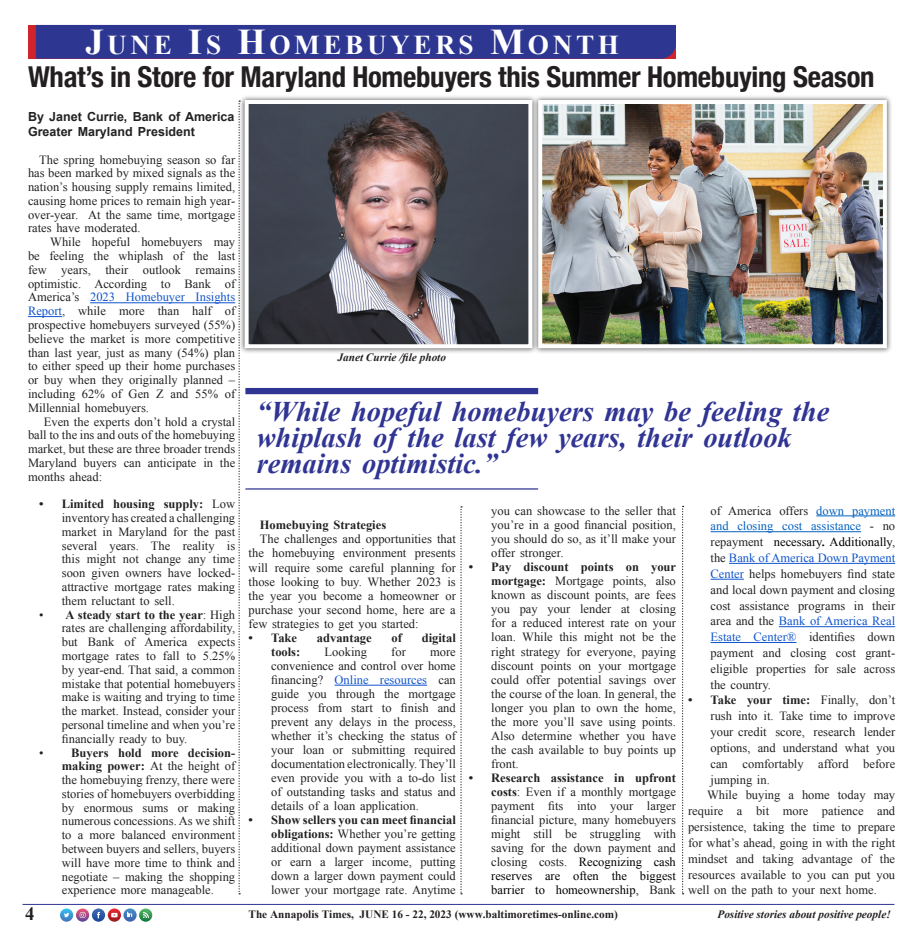
<style>
.page{position:relative;width:917px;height:948px;background:#fff}
.page>*{position:absolute;margin:0;border:0;box-sizing:border-box;transform-origin:0 0}
.t1{font:700 condensed 28.75px "Helvetica Neue";letter-spacing:-.01em;color:#231f20}
.second_pa_bt{font:italic 700 28.38px/26.2px "Times New Roman";color:#303493}
.t2{font:700 27.25px "Times New Roman";letter-spacing:.135em;color:#fff}
.t3{font:21.25px "Alfa Slab One";letter-spacing:.1em;color:#fff}
.t4{font:700 18.75px "Times New Roman";color:#231f20}
.second_pa_bt-2{font:12.5px/13.8px "Times New Roman";color:#222;text-align:justify}
.BYLINE{font:700 12.5px/15px "Arial";color:#222}
.second_pa_bt-3{font:700 12.5px "Times New Roman";color:#222}
.t5{font:700 11.25px "Times New Roman";color:#231f20}
.CAPTION_2{font:italic 700 11.25px "Times New Roman";color:#231f20}
.s1{font-size:36.25px}
.s2{color:#f0582a}
.s3{color:#15c}
.s4{font-weight:700}
.s5{color:#000}
.s6{color:#0563c1}
.s7{font-weight:700;font-style:italic;color:#000}
</style>
<div class="page">
<hr style="left:22px;top:903px;width:872px;height:1px;background:#303493">
<svg style="left:60px;top:908px;width:61px;height:13px"></svg>
<svg style="left:139px;top:908px;width:13px;height:13px"></svg>
<svg style="left:123px;top:908px;width:14px;height:13px"></svg>
<svg style="left:127px;top:911px;width:5px;height:5px"></svg>
<div style="left:36px;top:25px;width:639px;height:34px;background:#2d3792"></div>
<hr style="left:90px;top:302px;width:145px;height:1px;background:#15c">
<hr style="left:28px;top:316px;width:34px;height:1px;background:#15c">
<hr style="left:816px;top:515px;width:78px;height:1px;background:#0563c1">
<hr style="left:710px;top:531px;width:150px;height:1px;background:#0563c1">
<hr style="left:728px;top:563px;width:166px;height:1px;background:#15c">
<hr style="left:710px;top:578px;width:33px;height:1px;background:#15c">
<hr style="left:778px;top:626px;width:116px;height:1px;background:#15c">
<hr style="left:710px;top:642px;width:86px;height:1px;background:#15c">
<hr style="left:334px;top:684px;width:93px;height:1px;background:#15c">
<svg style="left:460px;top:506px;width:2px;height:388px"></svg>
<svg style="left:238px;top:100px;width:2px;height:794px"></svg>
<svg style="left:682px;top:505px;width:1px;height:389px"></svg>
<div style="left:239px;top:94px;width:298px;height:259px;background:#231f20;opacity:.75"></div>
<img style="left:249px;top:105px;width:278px;height:238px">
<div style="left:244px;top:100px;width:288px;height:248px;border:4px solid #fff"></div>
<div style="left:532px;top:94px;width:359px;height:259px;background:#231f20;opacity:.75"></div>
<img style="left:543px;top:105px;width:338px;height:238px">
<div style="left:538px;top:100px;width:348px;height:248px;border:4px solid #fff"></div>
<div style="left:245px;top:388px;width:293px;height:6px;background:#303493"></div>
<hr style="left:245px;top:488px;width:293px;height:1px;background:#303493">
<p class="t2" style="left:85px;top:26px;width:533px"><span class="s1">J</span>UNE <span class="s1">I</span>S <span class="s1">H</span>OMEBUYERS <span class="s1">M</span>ONTH</p>
<p class="t3" style="left:108px;top:30px;width:253px"><span class="s2">LOCAL</span> SPOTLIGHT</p>
<p class="t1" style="left:28px;top:52px;width:847px">What’s in Store for Maryland Homebuyers this Summer Homebuying Season</p>
<p class="BYLINE" style="left:28px;top:109px;width:208px">By Janet Currie, Bank of America<br>Greater Maryland President</p>
<p class="second_pa_bt-2" style="left:28px;top:152px;width:209px;text-indent:11px">The spring homebuying season so far has been marked by mixed signals as the nation’s housing supply remains limited, causing home prices to remain high year&shy;over-year. At the same time, mortgage rates have moderated.</p>
<p class="second_pa_bt-2" style="left:28px;top:235px;width:209px;text-indent:22px">While hopeful homebuyers may be feeling the whiplash of the last few years, their outlook remains optimistic. According to Bank of America’s <span class="s3">2023 Homebuyer Insights Report</span>, while more than half of prospective homebuyers surveyed (55%) believe the market is more competitive than last year, just as many (54%) plan to either speed up their home purchases or buy when they originally planned – including 62% of Gen Z and 55% of Millennial homebuyers.</p>
<p class="second_pa_bt-2" style="left:28px;top:414px;width:209px;text-indent:16px">Even the experts don’t hold a crystal ball to the ins and outs of the homebuying market, but these are three broader trends Maryland buyers can anticipate in the months ahead:</p>
<p class="second_pa_bt-2" style="left:62px;top:497px;width:175px;text-indent:-23px"><span class="s4">• Limited housing supply:</span> Low inventory has created a challenging market in Maryland for the past several years. The reality is this might not change any time soon given owners have locked&shy;attractive mortgage rates making them reluctant to sell.</p>
<p class="second_pa_bt-2" style="left:62px;top:607px;width:175px;text-indent:-23px">• <span class="s4">A steady start to the year</span>: High rates are challenging affordability, but Bank of America expects mortgage rates to fall to 5.25% by year-end. That said, a common mistake that potential homebuyers make is waiting and trying to time the market. Instead, consider your personal timeline and when you’re financially ready to buy.</p>
<p class="second_pa_bt-2" style="left:62px;top:745px;width:175px;text-indent:-23px">• <span class="s4">Buyers hold more decision&shy;making power:</span> At the height of the homebuying frenzy, there were stories of homebuyers overbidding by enormous sums or making numerous concessions. As we shift to a more balanced environment between buyers and sellers, buyers will have more time to think and negotiate – making the shopping experience more manageable.</p>
<p class="CAPTION_2" style="left:337px;top:349px;width:110px">Janet Currie /file photo</p>
<p class="second_pa_bt" style="left:256px;top:397px;width:574px">“While hopeful homebuyers may be feeling the whiplash of the last few years, their outlook remains optimistic.”</p>
<p class="second_pa_bt-3" style="left:260px;top:516px;width:128px">Homebuying Strategies</p>
<p class="second_pa_bt-2" style="left:248px;top:532px;width:209px;text-indent:11px">The challenges and opportunities that the homebuying environment presents will require some careful planning for those looking to buy. Whether 2023 is the year you become a homeowner or purchase your second home, here are a few strategies to get you started:</p>
<p class="second_pa_bt-3" style="left:248px;top:628px;width:50px">• Take</p>
<p class="second_pa_bt-3" style="left:317px;top:628px;width:56px">advantage</p>
<p class="second_pa_bt-3" style="left:391px;top:628px;width:12px">of</p>
<p class="second_pa_bt-3" style="left:421px;top:628px;width:36px">digital</p>
<p class="second_pa_bt-3" style="left:271px;top:642px;width:31px">tools:</p>
<p class="second_pa_bt-2" style="left:324px;top:644px;width:44px">Looking</p>
<p class="second_pa_bt-2" style="left:391px;top:644px;width:16px">for</p>
<p class="second_pa_bt-2" style="left:271px;top:644px;width:186px;text-indent:159px">more convenience and control over home financing? <span class="s3">Online resources</span> can guide you through the mortgage process from start to finish and prevent any delays in the process, whether it’s checking the status of your loan or submitting required documentation electronically. They’ll even provide you with a to-do list of outstanding tasks and status and details of a loan application.</p>
<p class="second_pa_bt-2" style="left:271px;top:812px;width:186px;text-indent:-22px"><span class="s4">• Show sellers you can meet financial obligations:</span> Whether you’re getting additional down payment assistance or earn a larger income, putting down a larger down payment could lower your mortgage rate. Anytime</p>
<p class="second_pa_bt-2" style="left:491px;top:503px;width:186px">you can showcase to the seller that you’re in a good financial position, you should do so, as it’ll make your offer stronger.</p>
<p class="second_pa_bt-2" style="left:491px;top:559px;width:186px;text-indent:-22px"><span class="s4">• Pay discount points on your mortgage:</span> Mortgage points, also known as discount points, are fees you pay your lender at closing for a reduced interest rate on your loan. While this might not be the right strategy for everyone, paying discount points on your mortgage could offer potential savings over the course of the loan. In general, the longer you plan to own the home, the more you’ll save using points.<br>Also determine whether you have the cash available to buy points up front.</p>
<p class="second_pa_bt-2" style="left:491px;top:770px;width:186px;text-indent:-22px"><span class="s4">• Research assistance in upfront costs</span>: Even if a monthly mortgage payment fits into your larger financial picture, many homebuyers might still be struggling with saving for the down payment and closing costs. <span class="s5">Recognizing cash reserves are often the biggest barrier to homeownership,</span> Bank</p>
<p class="second_pa_bt-2" style="left:710px;top:502px;width:186px;line-height:15.9px">of America offers <span class="s6">down payment and closing cost assistance</span> - no repayment <span class="s5">necessary</span><span class="s7">.</span> <span class="s5">Additionally</span>, the <span class="s3">Bank of America Down Payment Center</span> helps homebuyers find state and local down payment and closing cost assistance programs in their area and the <span class="s3">Bank of America Real Estate Center®</span> identifies down payment and closing cost grant&shy;eligible properties for sale across the country.</p>
<p class="second_pa_bt-2" style="left:710px;top:692px;width:186px;line-height:15.9px;text-indent:-22px"><span class="s4">• Take your time:</span> Finally, don’t rush into it. Take time to improve your credit score, research lender options, and understand what you can comfortably afford before jumping in.</p>
<p class="second_pa_bt-2" style="left:687px;top:786px;width:209px;line-height:15.9px;text-indent:19px">While buying a home today may require a bit more patience and persistence, taking the time to prepare for what’s ahead, going in with the right mindset and taking advantage of the resources available to you can put you well on the path to your next home.</p>
<h3 class="t4" style="left:25px;top:900px;width:11px">4</h3>
<p class="t5" style="left:248px;top:905px;width:371px">The Annapolis Times, JUNE 16 - 22, 2023 (www.baltimoretimes-online.com)</p>
<p class="CAPTION_2" style="left:717px;top:906px;width:175px">Positive stories about positive people!</p>
</div>
